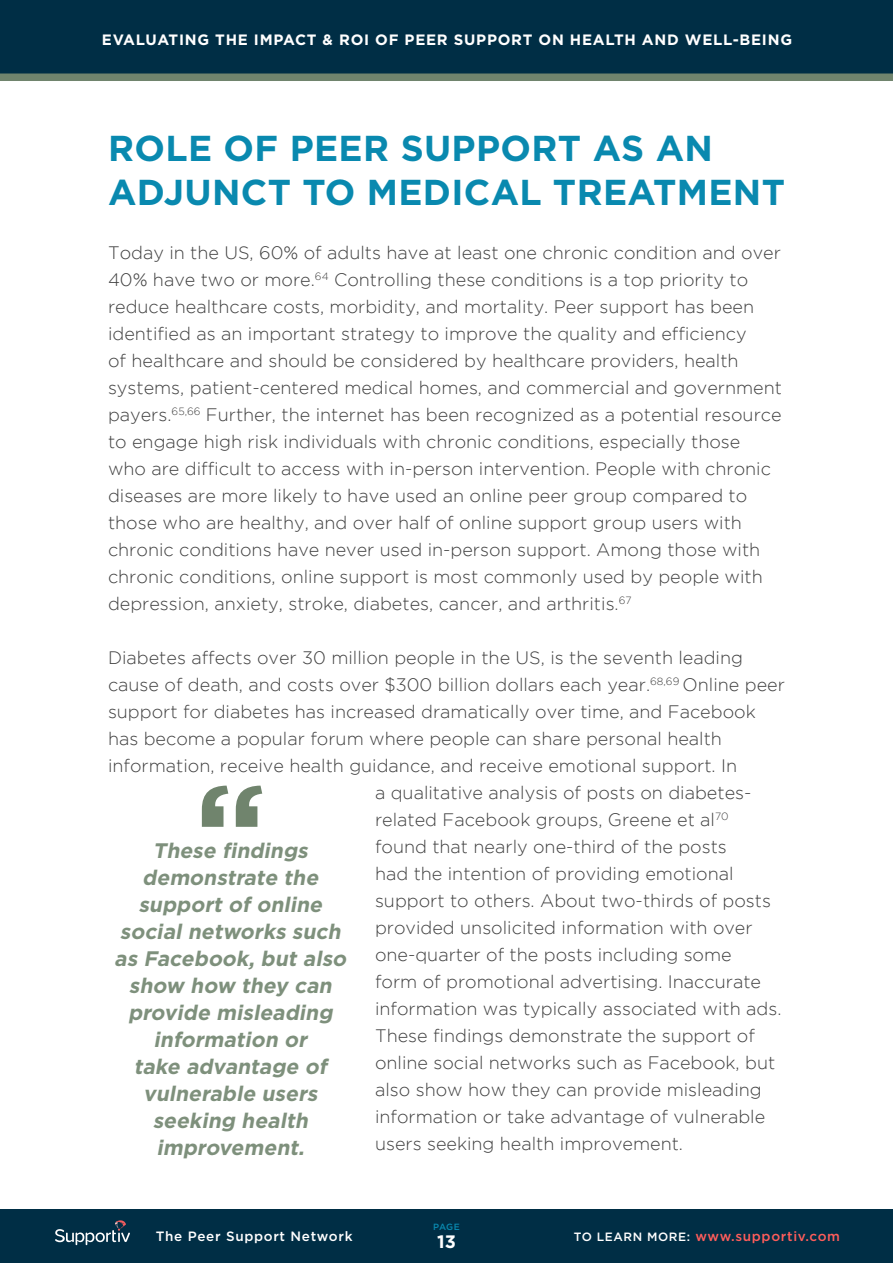
<style>
.page{position:relative;width:893px;height:1263px;background:#fff}
.page>*{position:absolute;margin:0;border:0;box-sizing:border-box;transform-origin:0 0}
.t1{font:700 36px/43.2px "Gotham";letter-spacing:.01em;color:#0989af}
.t2{font:italic 700 21px/27px "Gotham";color:#7e907c;text-align:center}
.t3{font:300 18px/27px "Gotham";color:#404040}
.t4{font:700 18px "Gotham";color:#fff}
.t5{font:700 15px "Gotham";letter-spacing:.05em;color:#fff}
.t6{font:500 13.5px "Gotham";letter-spacing:.05em;color:#fe5d5b}
.t7{font:500 13.5px "Gotham";letter-spacing:.05em;color:#fff}
.t8{font:500 9px "Gotham";color:#0989af}
.s1{font-size:12px;color:#fff}
</style>
<div class="page">
<svg style="left:202px;top:786px;width:60px;height:41px"></svg>
<svg style="left:0;top:0;width:893px;height:81px;background:#0a3548"></svg>
<div style="left:0;top:1209px;width:893px;height:54px;background:#002e45"></div>
<svg style="left:55px;top:1220px;width:75px;height:25px"></svg>
<p class="t5" style="left:102px;top:31px;width:692px">EVALUATING THE IMPACT &amp; ROI OF PEER SUPPORT ON HEALTH AND WELL-BEING</p>
<h1 class="t1" style="left:108px;top:126px;width:678px">ROLE OF PEER SUPPORT AS AN<br>ADJUNCT TO MEDICAL TREATMENT</h1>
<p class="t3" style="left:108px;top:238px;width:675px">Today in the US, 60% of adults have at least one chronic condition and over 40% have two or more.<sup>64</sup> Controlling these conditions is a top priority to reduce healthcare costs, morbidity, and mortality. Peer support has been identified as an important strategy to improve the quality and efficiency<br>of healthcare and should be considered by healthcare providers, health systems, patient-centered medical homes, and commercial and government payers.<sup>65,66</sup> Further, the internet has been recognized as a potential resource to engage high risk individuals with chronic conditions, especially those who are difficult to access with in-person intervention. People with chronic diseases are more likely to have used an online peer group compared to those who are healthy, and over half of online support group users with chronic conditions have never used in-person support. Among those with chronic conditions, online support is most commonly used by people with depression, anxiety, stroke, diabetes, cancer, and arthritis.<sup>67</sup></p>
<p class="t3" style="left:108px;top:643px;width:636px">Diabetes affects over 30 million people in the US, is the seventh leading</p>
<p class="t3" style="left:108px;top:670px;width:678px">cause of death, and costs over $300 billion dollars each year.<sup>68,69</sup> Online peer</p>
<p class="t3" style="left:108px;top:697px;width:649px">support for diabetes has increased dramatically over time, and Facebook</p>
<p class="t3" style="left:108px;top:724px;width:615px">has become a popular forum where people can share personal health</p>
<p class="t3" style="left:108px;top:751px;width:631px">information, receive health guidance, and receive emotional support. In</p>
<p class="t3" style="left:375px;top:778px;width:378px">a qualitative analysis of posts on diabetes-</p>
<p class="t3" style="left:375px;top:805px;width:355px">related Facebook groups, Greene et al<sup>70</sup></p>
<p class="t3" style="left:375px;top:832px;width:353px">found that nearly one-third of the posts</p>
<p class="t3" style="left:375px;top:859px;width:360px">had the intention of providing emotional</p>
<p class="t3" style="left:375px;top:886px;width:398px">support to others. About two-thirds of posts</p>
<p class="t3" style="left:375px;top:913px;width:379px">provided unsolicited information with over</p>
<p class="t3" style="left:375px;top:940px;width:358px">one-quarter of the posts including some</p>
<p class="t3" style="left:375px;top:967px;width:387px">form of promotional advertising. Inaccurate</p>
<p class="t3" style="left:375px;top:994px;width:408px">information was typically associated with ads.</p>
<p class="t3" style="left:375px;top:1021px;width:381px">These findings demonstrate the support of</p>
<p class="t3" style="left:375px;top:1048px;width:402px">online social networks such as Facebook, but</p>
<p class="t3" style="left:375px;top:1075px;width:388px">also show how they can provide misleading</p>
<p class="t3" style="left:375px;top:1102px;width:392px">information or take advantage of vulnerable</p>
<p class="t3" style="left:375px;top:1129px;width:310px">users seeking health improvement.</p>
<p class="t2" style="left:114px;top:836px;width:237px">These findings demonstrate the support of online social networks such as Facebook, but also show how they can provide misleading information or<br>take advantage of vulnerable users seeking health improvement.</p>
<p class="t8" style="left:433px;top:1222px;width:28px">PAGE</p>
<p class="t4" style="left:437px;top:1231px;width:20px">13</p>
<p class="t7" style="left:156px;top:1229px;width:198px">The Peer Support Network</p>
<p class="t6" style="left:574px;top:1229px;width:268px"><span class="s1">TO LEARN MORE:</span> www.supportiv.com</p>
</div>
